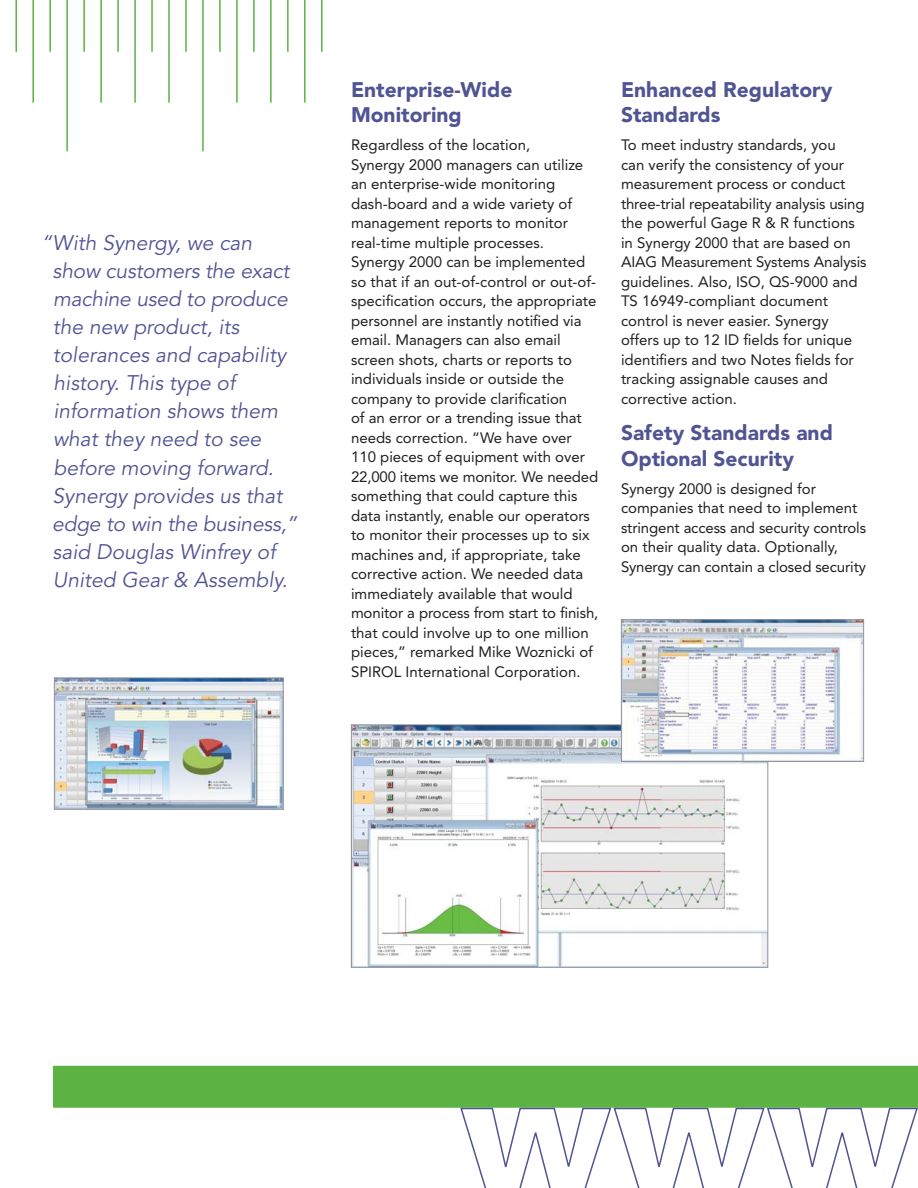
<style>
.page{position:relative;width:918px;height:1188px;background:#fff}
.page>*{position:absolute;margin:0;border:0;box-sizing:border-box;transform-origin:0 0}
.t1{font:italic 21px/28.2px "Avenir";color:#515493}
.t2{font:900 21px/25.5px "Avenir";color:#515493}
.t3{font:15px/19.5px "Avenir";color:#231f20}
</style>
<div class="page">
<hr style="left:15px;top:0;width:2px;height:52px;background:#5cb242">
<hr style="left:32px;top:0;width:2px;height:103px;background:#5cb242">
<hr style="left:49px;top:0;width:2px;height:52px;background:#5cb242">
<hr style="left:66px;top:0;width:2px;height:151px;background:#5cb242">
<hr style="left:83px;top:0;width:2px;height:52px;background:#5cb242">
<hr style="left:100px;top:0;width:2px;height:103px;background:#5cb242">
<hr style="left:117px;top:0;width:2px;height:52px;background:#5cb242">
<hr style="left:134px;top:0;width:2px;height:103px;background:#5cb242">
<hr style="left:151px;top:0;width:2px;height:52px;background:#5cb242">
<hr style="left:168px;top:0;width:2px;height:103px;background:#5cb242">
<hr style="left:185px;top:0;width:2px;height:52px;background:#5cb242">
<hr style="left:202px;top:0;width:2px;height:151px;background:#5cb242">
<hr style="left:219px;top:0;width:2px;height:52px;background:#5cb242">
<hr style="left:236px;top:0;width:2px;height:103px;background:#5cb242">
<hr style="left:253px;top:0;width:2px;height:52px;background:#5cb242">
<hr style="left:270px;top:0;width:2px;height:103px;background:#5cb242">
<hr style="left:287px;top:0;width:2px;height:52px;background:#5cb242">
<hr style="left:304px;top:0;width:2px;height:103px;background:#5cb242">
<hr style="left:321px;top:0;width:2px;height:52px;background:#5cb242">
<svg style="left:53px;top:1066px;width:865px;height:122px"></svg>
<img style="left:353px;top:726px;width:413px;height:240px">
<div style="left:351px;top:724px;width:417px;height:244px;border:1px solid #939598"></div>
<img style="left:623px;top:621px;width:239px;height:139px">
<div style="left:621px;top:619px;width:243px;height:143px;border:1px solid #939598"></div>
<img style="left:56px;top:679px;width:226px;height:129px">
<div style="left:54px;top:677px;width:230px;height:133px;border:1px solid #939598"></div>
<p class="t1" style="left:52px;top:231px;width:247px;text-indent:-11px">“With Synergy, we can show customers the exact machine used to produce the new product, its tolerances and capability history. This type of information shows them what they need to see before moving forward.<br>Synergy provides us that edge to win the business,” said Douglas Winfrey of<br>United Gear &amp; Assembly.</p>
<p class="t2" style="left:351px;top:79px;width:163px">Enterprise-Wide<br>Monitoring</p>
<p class="t3" style="left:351px;top:136px;width:249px">Regardless of the location,<br>Synergy 2000 managers can utilize an enterprise-wide monitoring dash-board and a wide variety of management reports to monitor real-time multiple processes.<br>Synergy 2000 can be implemented so that if an out-of-control or out-of&shy;specification occurs, the appropriate personnel are instantly notified via email. Managers can also email screen shots, charts or reports to individuals inside or outside the company to provide clarification<br>of an error or a trending issue that needs correction. “We have over 110 pieces of equipment with over 22,000 items we monitor. We needed something that could capture this data instantly, enable our operators to monitor their processes up to six machines and, if appropriate, take corrective action. We needed data immediately available that would monitor a process from start to finish, that could involve up to one million pieces,” remarked Mike Woznicki of SPIROL International Corporation.</p>
<p class="t2" style="left:621px;top:79px;width:213px">Enhanced Regulatory<br>Standards</p>
<p class="t3" style="left:621px;top:136px;width:247px">To meet industry standards, you<br>can verify the consistency of your measurement process or conduct three-trial repeatability analysis using the powerful Gage R &amp; R functions in Synergy 2000 that are based on<br>AIAG Measurement Systems Analysis guidelines. Also, ISO, QS-9000 and<br>TS 16949-compliant document control is never easier. Synergy offers up to 12 ID fields for unique identifiers and two Notes fields for tracking assignable causes and corrective action.</p>
<p class="t2" style="left:621px;top:422px;width:213px">Safety Standards and<br>Optional Security</p>
<p class="t3" style="left:621px;top:480px;width:247px">Synergy 2000 is designed for companies that need to implement stringent access and security controls on their quality data. Optionally, Synergy can contain a closed security</p>
</div>
